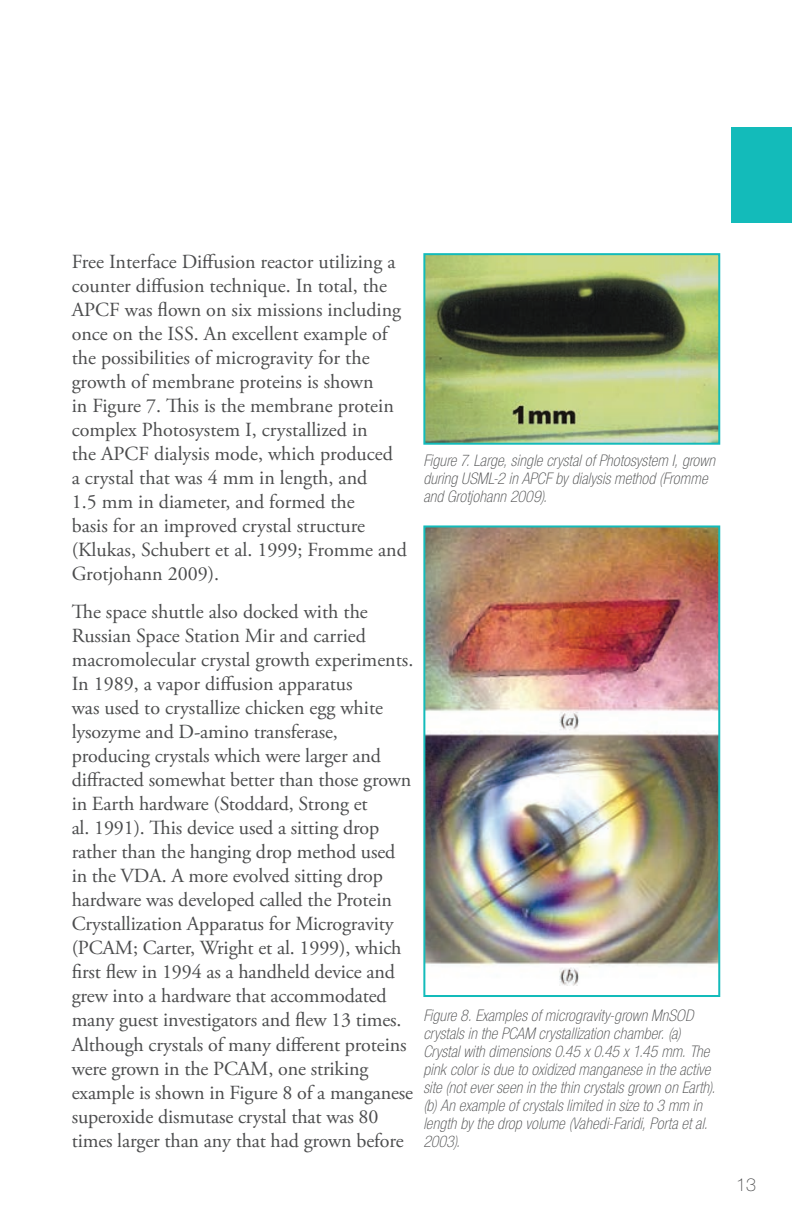
<style>
.page{position:relative;width:792px;height:1224px;background:#fff}
.page>*{position:absolute;margin:0;border:0;box-sizing:border-box;transform-origin:0 0}
._04_Body_Text{font:20px/24px "Adobe Garamond Pro";letter-spacing:-.005em;color:#4b4c4d}
.t1{font:100 18px "Helvetica Neue LT Std";color:#4b4c4d}
._07_Caption__Gray{font:italic 100 condensed 16px/18px "Helvetica Neue LT Std";letter-spacing:.015em;color:#4b4c4d}
</style>
<div class="page">
<div style="left:731px;top:127px;width:60px;height:96px;background:#13bbba"></div>
<img style="left:426px;top:256px;width:291px;height:185px">
<div style="left:423px;top:253px;width:297px;height:191px;border:2px solid #13bbba"></div>
<img style="left:426px;top:528px;width:291px;height:457px">
<div style="left:423px;top:525px;width:297px;height:471px;border:2px solid #13bbba"></div>
<p class="_04_Body_Text" style="left:72px;top:250px;width:336px">Free Interface Diffusion reactor utilizing a counter diffusion technique. In total, the APCF was flown on six missions including once on the ISS. An excellent example of the possibilities of microgravity for the growth of membrane proteins is shown<br>in Figure 7. This is the membrane protein complex Photosystem I, crystallized in<br>the APCF dialysis mode, which produced<br>a crystal that was 4 mm in length, and<br>1.5 mm in diameter, and formed the<br>basis for an improved crystal structure (Klukas, Schubert et al. 1999; Fromme and Grotjohann 2009).</p>
<p class="_04_Body_Text" style="left:72px;top:600px;width:343px">The space shuttle also docked with the Russian Space Station Mir and carried macromolecular crystal growth experiments.<br>In 1989, a vapor diffusion apparatus<br>was used to crystallize chicken egg white lysozyme and D-amino transferase, producing crystals which were larger and diffracted somewhat better than those grown in Earth hardware (Stoddard, Strong et<br>al. 1991). This device used a sitting drop rather than the hanging drop method used in the VDA. A more evolved sitting drop hardware was developed called the Protein Crystallization Apparatus for Microgravity (PCAM; Carter, Wright et al. 1999), which first flew in 1994 as a handheld device and grew into a hardware that accommodated many guest investigators and flew 13 times.<br>Although crystals of many different proteins were grown in the PCAM, one striking example is shown in Figure 8 of a manganese superoxide dismutase crystal that was 80 times larger than any that had grown before</p>
<p class="_07_Caption__Gray" style="left:423px;top:452px;width:293px">Figure 7. Large, single crystal of Photosystem I, grown during USML-2 in APCF by dialysis method (Fromme and Grotjohann 2009).</p>
<p class="_07_Caption__Gray" style="left:423px;top:1006px;width:293px">Figure 8. Examples of microgravity-grown MnSOD crystals in the PCAM crystallization chamber. (a)<br>Crystal with dimensions 0.45 x 0.45 x 1.45 mm. The pink color is due to oxidized manganese in the active site (not ever seen in the thin crystals grown on Earth). (b) An example of crystals limited in size to 3 mm in length by the drop volume (Vahedi-Faridi, Porta et al.<br>2003).</p>
<p class="t1" style="left:736px;top:1173px;width:22px">13</p>
</div>
